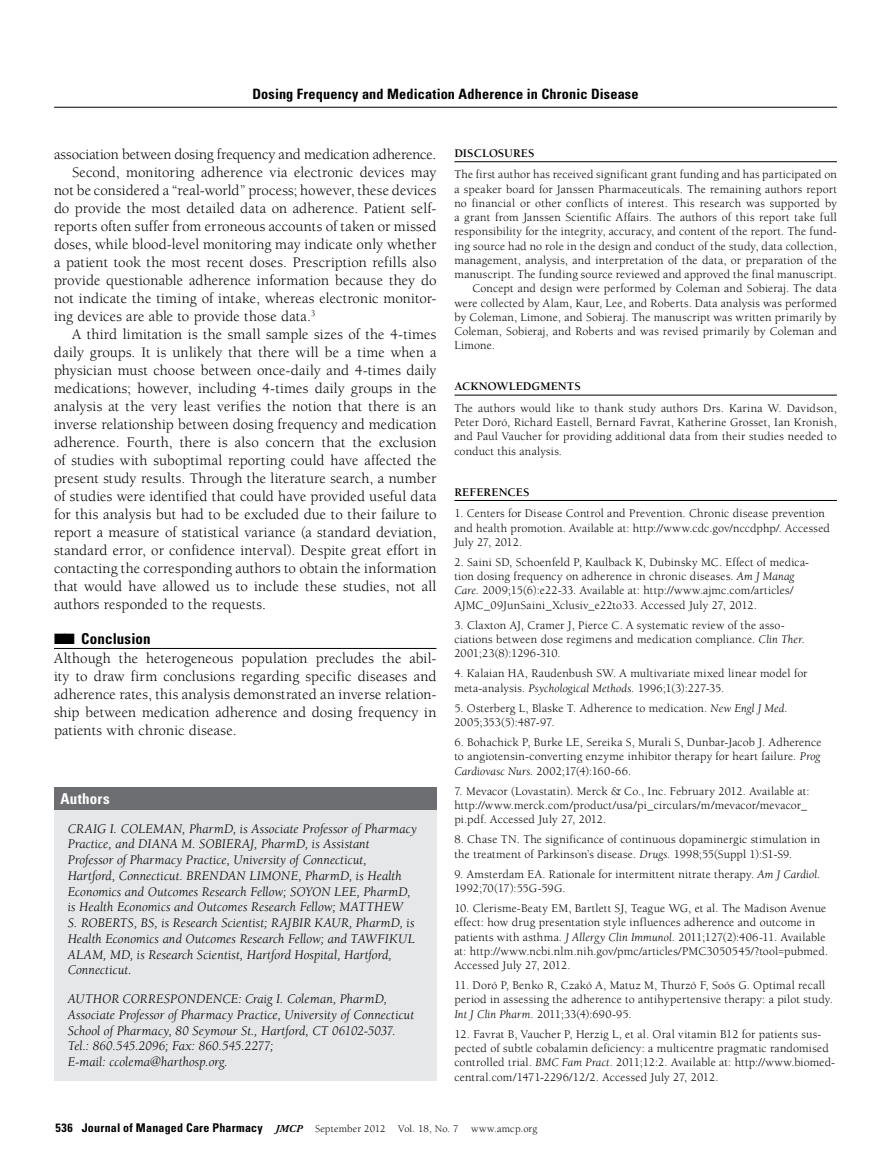
<style>
.page{position:relative;width:891px;height:1175px;background:#fff}
.page>*{position:absolute;margin:0;border:0;box-sizing:border-box;transform-origin:0 0}
.t1{font:15px/18px "Berkeley Pro";letter-spacing:.005em;color:#000;text-align:justify}
.t2{font:700 condensed 15px "Univers";letter-spacing:.01em;color:#000}
.t3{font:700 condensed 15px "Univers";letter-spacing:.02em;color:#fff}
.t4{font:700 condensed 14.25px "Univers";letter-spacing:.01em;color:#000}
.t5{font:italic 13.5px/15.8px "Berkeley Pro";letter-spacing:.005em;color:#000}
.t6{font:12px/14.2px "Berkeley Pro";letter-spacing:.015em;color:#000}
.t7{font:700 12px "Berkeley Pro";letter-spacing:.005em;color:#000}
.t8{font:10.5px "Berkeley Pro";letter-spacing:.015em;color:#000}
.s1{font-style:italic}
.s2{font-family:"Univers";font-weight:700;font-stretch:condensed;font-size:12px}
.s3{font-family:"Adobe Garamond Pro";font-weight:700;font-style:italic}
</style>
<div class="page">
<hr style="left:54px;top:648px;width:382px;height:1px;background:#000">
<hr style="left:54px;top:107px;width:783px;height:1px;background:#000">
<div style="left:54px;top:787px;width:383px;height:293px;background:#e6e7e8"></div>
<div style="left:54px;top:787px;width:383px;height:22px;background:#6d6e71"></div>
<hr style="left:454px;top:161px;width:383px;height:1px;background:#000">
<hr style="left:454px;top:395px;width:383px;height:1px;background:#000">
<hr style="left:454px;top:500px;width:383px;height:1px;background:#000">
<p class="t4" style="left:252px;top:85px;width:388px">Dosing Frequency and Medication Adherence in Chronic Disease</p>
<p class="t1" style="left:54px;top:145px;width:384px">association between dosing frequency and medication adherence.</p>
<p class="t1" style="left:72px;top:163px;width:366px">Second, monitoring adherence via electronic devices may</p>
<p class="t1" style="left:54px;top:181px;width:384px">not be considered a “real-world” process; however, these devices</p>
<p class="t1" style="left:54px;top:199px;width:384px">do provide the most detailed data on adherence. Patient self-</p>
<p class="t1" style="left:54px;top:217px;width:384px">reports often suffer from erroneous accounts of taken or missed</p>
<p class="t1" style="left:54px;top:235px;width:384px">doses, while blood-level monitoring may indicate only whether</p>
<p class="t1" style="left:54px;top:253px;width:384px">a patient took the most recent doses. Prescription refills also</p>
<p class="t1" style="left:54px;top:271px;width:384px">provide questionable adherence information because they do</p>
<p class="t1" style="left:54px;top:289px;width:384px">not indicate the timing of intake, whereas electronic monitor-</p>
<p class="t1" style="left:54px;top:307px;width:263px">ing devices are able to provide those data.<sup>3</sup></p>
<p class="t1" style="left:72px;top:325px;width:366px">A third limitation is the small sample sizes of the 4-times</p>
<p class="t1" style="left:54px;top:343px;width:384px">daily groups. It is unlikely that there will be a time when a</p>
<p class="t1" style="left:54px;top:361px;width:384px">physician must choose between once-daily and 4-times daily</p>
<p class="t1" style="left:54px;top:379px;width:384px">medications; however, including 4-times daily groups in the</p>
<p class="t1" style="left:54px;top:397px;width:384px">analysis at the very least verifies the notion that there is an</p>
<p class="t1" style="left:54px;top:415px;width:384px">inverse relationship between dosing frequency and medication</p>
<p class="t1" style="left:54px;top:433px;width:384px">adherence. Fourth, there is also concern that the exclusion</p>
<p class="t1" style="left:54px;top:451px;width:384px">of studies with suboptimal reporting could have affected the</p>
<p class="t1" style="left:54px;top:469px;width:384px">present study results. Through the literature search, a number</p>
<p class="t1" style="left:54px;top:487px;width:384px">of studies were identified that could have provided useful data</p>
<p class="t1" style="left:54px;top:505px;width:384px">for this analysis but had to be excluded due to their failure to</p>
<p class="t1" style="left:54px;top:523px;width:384px">report a measure of statistical variance (a standard deviation,</p>
<p class="t1" style="left:54px;top:541px;width:384px">standard error, or confidence interval). Despite great effort in</p>
<p class="t1" style="left:54px;top:559px;width:384px">contacting the corresponding authors to obtain the information</p>
<p class="t1" style="left:54px;top:577px;width:384px">that would have allowed us to include these studies, not all</p>
<p class="t1" style="left:54px;top:595px;width:213px">authors responded to the requests.</p>
<p class="t2" style="left:54px;top:629px;width:98px">■■ Conclusion</p>
<p class="t1" style="left:54px;top:649px;width:384px">Although the heterogeneous population precludes the abil&shy;ity to draw firm conclusions regarding specific diseases and adherence rates, this analysis demonstrated an inverse relation&shy;ship between medication adherence and dosing frequency in patients with chronic disease.</p>
<p class="t3" style="left:61px;top:790px;width:51px">Authors</p>
<p class="t5" style="left:68px;top:820px;width:351px">CRAIG I. COLEMAN, PharmD, is Associate Professor of Pharmacy Practice, and DIANA M. SOBIERAJ, PharmD, is Assistant Professor of Pharmacy Practice, University of Connecticut, Hartford, Connecticut. Brendan</p>
<p class="t5" style="left:68px;top:868px;width:348px;text-indent:231px">, PharmD, is Health Economics and Outcomes Research Fellow; SOYON LEE, PharmD, is Health Economics and Outcomes Research Fellow; MATTHEW S. ROBERTS, BS, is Research Scientist; RAJBIR KAUR, PharmD, is Health Economics and Outcomes Research Fellow; and TAWFIKUL ALAM, MD, is Research Scientist, Hartford Hospital, Hartford, Connecticut.</p>
<p class="t5" style="left:68px;top:991px;width:348px">AUTHOR CORRESPONDENCE: Craig I. Coleman, PharmD, Associate Professor of Pharmacy Practice, University of Connecticut School of Pharmacy, 80 Seymour St., Hartford, CT 06102-5037.<br>Tel.: 860.545.2096; Fax: 860.545.2277;<br>E-mail: ccolema@harthosp.org.</p>
<p class="t5" style="left:249px;top:868px;width:17px">Limone</p>
<p class="t7" style="left:454px;top:146px;width:82px">DISCLOSURES</p>
<p class="t6" style="left:454px;top:168px;width:384px">The first author has received significant grant funding and has participated on</p>
<p class="t6" style="left:454px;top:182px;width:384px">a speaker board for Janssen Pharmaceuticals. The remaining authors report</p>
<p class="t6" style="left:454px;top:196px;width:384px">no financial or other conflicts of interest. This research was supported by</p>
<p class="t6" style="left:454px;top:210px;width:384px">a grant from Janssen Scientific Affairs. The authors of this report take full</p>
<p class="t6" style="left:454px;top:225px;width:384px">responsibility for the integrity, accuracy, and content of the report. The fund-</p>
<p class="t6" style="left:454px;top:239px;width:384px">ing source had no role in the design and conduct of the study, data collection,</p>
<p class="t6" style="left:454px;top:253px;width:384px">management, analysis, and interpretation of the data, or preparation of the</p>
<p class="t6" style="left:454px;top:267px;width:384px">manuscript. The funding source reviewed and approved the final manuscript.</p>
<p class="t6" style="left:472px;top:281px;width:366px">Concept and design were performed by Coleman and Sobieraj. The data</p>
<p class="t6" style="left:454px;top:296px;width:384px">were collected by Alam, Kaur, Lee, and Roberts. Data analysis was performed</p>
<p class="t6" style="left:454px;top:310px;width:384px">by Coleman, Limone, and Sobieraj. The manuscript was written primarily by</p>
<p class="t6" style="left:454px;top:324px;width:384px">Coleman, Sobieraj, and Roberts and was revised primarily by Coleman and</p>
<p class="t6" style="left:454px;top:338px;width:42px">Limone.</p>
<p class="t7" style="left:454px;top:380px;width:128px">ACKNOWLEDGMENTS</p>
<p class="t6" style="left:454px;top:401px;width:384px;text-align:justify">The authors would like to thank study authors Drs. Karina W. Davidson, Peter Doró, Richard Eastell, Bernard Favrat, Katherine Grosset, Ian Kronish, and Paul Vaucher for providing additional data from their studies needed to conduct this analysis.</p>
<p class="t7" style="left:454px;top:485px;width:77px">REFERENCES</p>
<p class="t6" style="left:454px;top:506px;width:377px">1. Centers for Disease Control and Prevention. Chronic disease prevention and health promotion. Available at: http://www.cdc.gov/nccdphp/. Accessed<br>July 27, 2012.</p>
<p class="t6" style="left:454px;top:555px;width:356px">2. Saini SD, Schoenfeld P, Kaulback K, Dubinsky MC. Effect of medica&shy;tion dosing frequency on adherence in chronic diseases. <span class="s1">Am J Manag Care.</span> 2009;15(6):e22-33. Available at: http://www.ajmc.com/articles/ AJMC_09JunSaini_Xclusiv_e22to33. Accessed July 27, 2012.</p>
<p class="t6" style="left:454px;top:618px;width:352px">3. Claxton AJ, Cramer J, Pierce C. A systematic review of the asso&shy;ciations between dose regimens and medication compliance. <span class="s1">Clin Ther.<br></span>2001;23(8):1296-310.</p>
<p class="t6" style="left:454px;top:666px;width:355px">4. Kalaian HA, Raudenbush SW. A multivariate mixed linear model for meta-analysis. <span class="s1">Psychological Methods</span>. 1996;1(3):227-35.</p>
<p class="t6" style="left:454px;top:701px;width:335px">5. Osterberg L, Blaske T. Adherence to medication. <span class="s1">New Engl J Med.<br></span>2005;353(5):487-97.</p>
<p class="t6" style="left:454px;top:735px;width:369px;text-align:justify">6. Bohachick P, Burke LE, Sereika S, Murali S, Dunbar-Jacob J. Adherence to angiotensin-converting enzyme inhibitor therapy for heart failure. <span class="s1">Prog Cardiovasc Nurs.</span> 2002;17(4):160-66.</p>
<p class="t6" style="left:454px;top:784px;width:357px">7. Mevacor (Lovastatin). Merck &amp; Co., Inc. February 2012. Available at: http://www.merck.com/product/usa/pi_circulars/m/mevacor/mevacor_ pi.pdf. Accessed July 27, 2012.</p>
<p class="t6" style="left:454px;top:832px;width:367px">8. Chase TN. The significance of continuous dopaminergic stimulation in the treatment of Parkinson’s disease. <span class="s1">Drugs</span>. 1998;55(Suppl 1):S1-S9.</p>
<p class="t6" style="left:454px;top:867px;width:367px">9. Amsterdam EA. Rationale for intermittent nitrate therapy. <span class="s1">Am J Cardiol.<br></span>1992;70(17):55G-59G.</p>
<p class="t6" style="left:454px;top:901px;width:375px">10. Clerisme-Beaty EM, Bartlett SJ, Teague WG, et al. The Madison Avenue effect: how drug presentation style influences adherence and outcome in patients with asthma. <span class="s1">J Allergy Clin Immunol</span>. 2011;127(2):406-11. Available at: http://www.ncbi.nlm.nih.gov/pmc/articles/PMC3050545/?tool=pubmed.<br>Accessed July 27, 2012.</p>
<p class="t6" style="left:454px;top:978px;width:380px">11. Doró P, Benko R, Czakó A, Matuz M, Thurzó F, Soós G. Optimal recall period in assessing the adherence to antihypertensive therapy: a pilot study.<br><span class="s1">Int J Clin Pharm</span>. 2011;33(4):690-95.</p>
<p class="t6" style="left:454px;top:1027px;width:382px">12. Favrat B, Vaucher P, Herzig L, et al. Oral vitamin B12 for patients sus&shy;pected of subtle cobalamin deficiency: a multicentre pragmatic randomised controlled trial. <span class="s1">BMC Fam Pract</span>. 2011;12:2. Available at: http://www.biomed&shy;central.com/1471-2296/12/2. Accessed July 27, 2012.</p>
<p class="t8" style="left:56px;top:1122px;width:483px"><span class="s2">536 Journal of Managed Care Pharmacy</span> <span class="s3">JMCP</span> September 2012 Vol. 18, No. 7 www.amcp.org</p>
</div>
